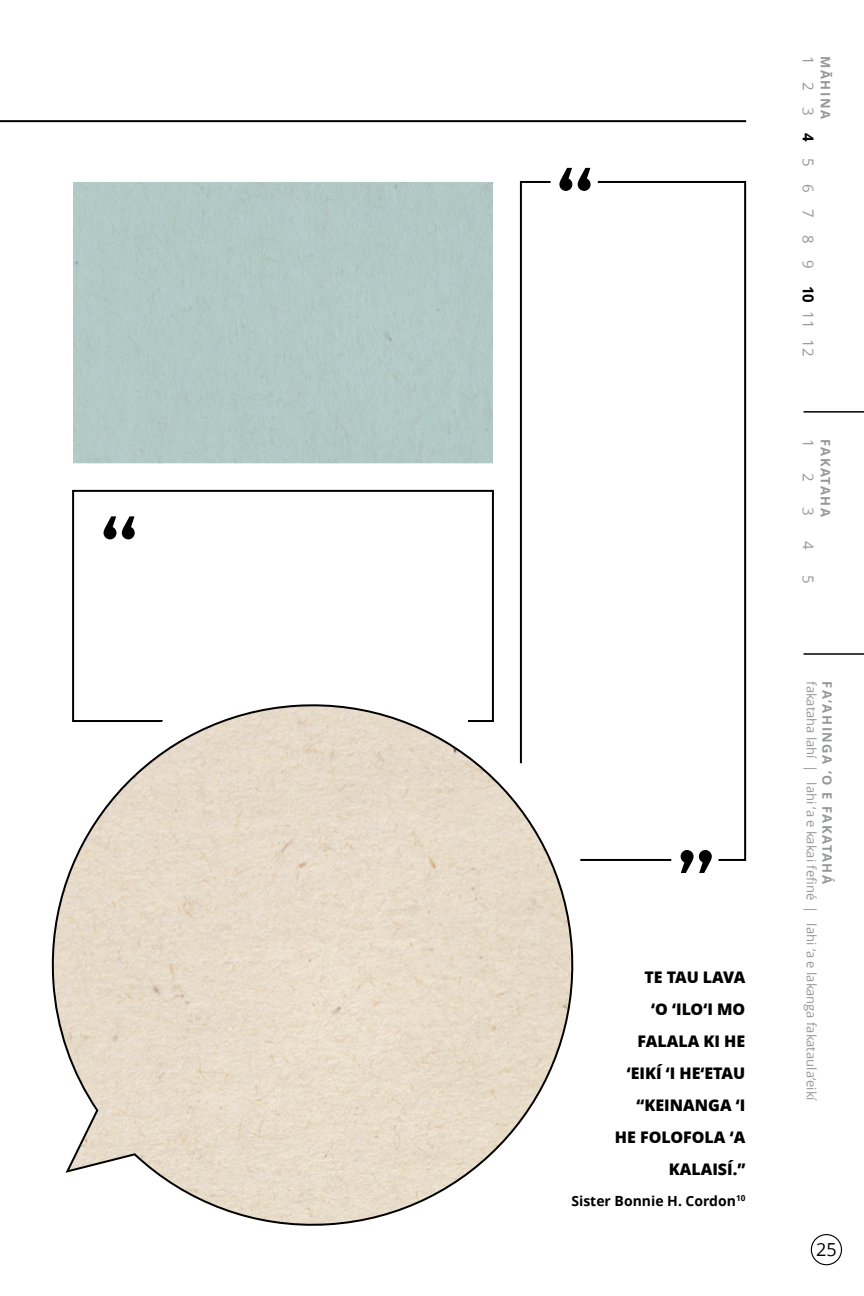
<style>
.page{position:relative;width:864px;height:1296px;background:#fff}
.page>*{position:absolute;margin:0;border:0;box-sizing:border-box;transform-origin:0 0}
.t1{font:98px "Neutralds Lat Demi";color:#000}
.page_number{font:18px "Zoramlds Lat";color:#000}
.SIDEQT_para_first{font:800 16px/32px "Zoramlds Lat";color:#000;text-align:right}
.t2{font:15px "Zoramlds Lat";color:#969798}
.SIDEQT-CIT_para{font:700 14px "Zoramlds Lat";color:#000}
.t3{font:13px "Zoramlds Lat";color:#969798}
.t4{font:700 13px "Zoramlds Lat";letter-spacing:.12em;color:#969798}
.s1{font-weight:700;color:#000}
</style>
<div class="page">
<svg style="left:72px;top:489px;width:422px;height:189px"></svg>
<svg style="left:51px;top:697px;width:523px;height:529px"></svg>
<hr style="left:804px;top:653px;width:60px;height:2px;background:#000">
<hr style="left:804px;top:411px;width:60px;height:2px;background:#000">
<hr style="left:0;top:120px;width:746px;height:2px;background:#000">
<svg style="left:597px;top:181px;width:150px;height:680px"></svg>
<svg style="left:519px;top:181px;width:34px;height:584px"></svg>
<hr style="left:580px;top:859px;width:91px;height:2px;background:#000">
<div style="left:811px;top:1234px;width:31px;height:31px;border:1px solid #000;border-radius:50%"></div>
<p class="t1" style="left:99px;top:472px;width:41px">“</p>
<p class="t1" style="left:595px;top:235px;width:41px;rotate:-180deg">”</p>
<p class="t1" style="left:676px;top:806px;width:41px">”</p>
<p class="SIDEQT_para_first" style="left:615px;top:961px;width:132px">TE TAU LAVA<br>ʻO ʻILOʻI MO<br>FALALA KI HE ʻEIKÍ ʻI HEʻETAU “KEINANGA ʻI<br>HE FOLOFOLA ʻA<br>KALAISÍ.”</p>
<p class="SIDEQT-CIT_para" style="left:571px;top:1190px;width:175px">Sister Bonnie H. Cordon<sup>10</sup></p>
<p class="t2" style="left:819px;top:56px;width:10px;rotate:90deg">1</p>
<p class="t4" style="left:835px;top:56px;width:64px;rotate:90deg">MĀHINA</p>
<p class="t2" style="left:819px;top:82px;width:277px;rotate:90deg">2 3 <span class="s1">4</span> 5 6 7 8 9 <span class="s1">10</span> 11 12</p>
<p class="t2" style="left:819px;top:439px;width:10px;rotate:90deg">1</p>
<p class="t4" style="left:835px;top:439px;width:79px;rotate:90deg">FAKATAHA</p>
<p class="t2" style="left:819px;top:473px;width:10px;rotate:90deg">2</p>
<p class="t2" style="left:819px;top:507px;width:10px;rotate:90deg">3</p>
<p class="t2" style="left:819px;top:541px;width:10px;rotate:90deg">4</p>
<p class="t2" style="left:819px;top:575px;width:10px;rotate:90deg">5</p>
<p class="t3" style="left:821px;top:681px;width:421px;rotate:90deg">fakataha lahí | lahi ʻa e kakai fefiné | lahi ʻa e lakanga fakataulaʻeikí</p>
<p class="t4" style="left:837px;top:681px;width:204px;rotate:90deg">FAʻAHINGA ʻO E FAKATAHÁ</p>
<p class="page_number" style="left:816px;top:1236px;width:22px">25</p>
</div>
